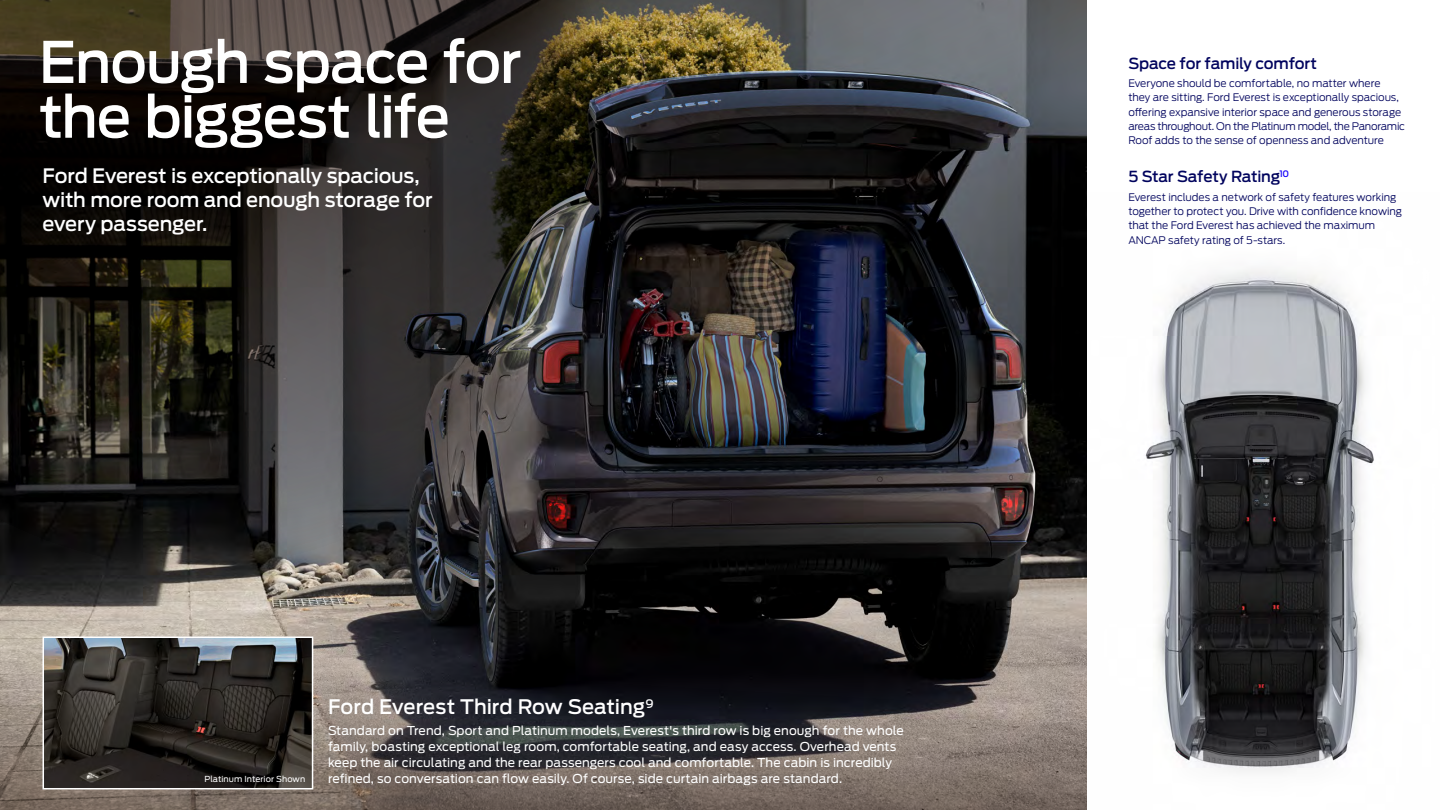
<style>
.page{position:relative;width:1440px;height:810px;background:#fff}
.page>*{position:absolute;margin:0;border:0;box-sizing:border-box;transform-origin:0 0}
.t1{font:500 56.93px/54.8px "Ford Antenna";letter-spacing:-.025em;color:#fff}
.t2{font:500 19.95px "Ford Antenna";color:#fff}
.t3{font:500 19.8px/23.9px "Ford Antenna";letter-spacing:-.01em;color:#fff}
.t4{font:500 15.15px "Ford Antenna";letter-spacing:-.01em;color:#00035d}
.t5{font:12.23px/16px "Ford Antenna";letter-spacing:.005em;color:#fff}
.t6{font:300 10.35px/14.2px "Ford Antenna";letter-spacing:-.01em;color:#00035d}
.t7{font:8.25px "Ford Antenna";letter-spacing:.005em;color:#fff}
</style>
<div class="page">
<img style="left:1086px;top:192px;width:288px;height:618px">
<img style="left:0;top:0;width:1086px;height:810px">
<img style="left:46px;top:640px;width:264px;height:146px">
<div style="left:43px;top:637px;width:270px;height:152px;border:2px solid #fff"></div>
<h1 class="t1" style="left:39px;top:29px;width:484px">Enough space for the biggest life</h1>
<h3 class="t3" style="left:43px;top:162px;width:392px">Ford Everest is exceptionally spacious, with more room and enough storage for every passenger.</h3>
<p class="t7" style="left:204px;top:772px;width:102px">Platinum Interior Shown</p>
<h2 class="t2" style="left:328px;top:690px;width:327px">Ford Everest Third Row Seating<sup>9</sup></h2>
<p class="t5" style="left:328px;top:721px;width:577px">Standard on Trend, Sport and Platinum models, Everest's third row is big enough for the whole family, boasting exceptional leg room, comfortable seating, and easy access. Overhead vents keep the air circulating and the rear passengers cool and comfortable. The cabin is incredibly refined, so conversation can flow easily. Of course, side curtain airbags are standard.</p>
<h3 class="t4" style="left:1128px;top:50px;width:190px">Space for family comfort</h3>
<p class="t6" style="left:1128px;top:75px;width:278px">Everyone should be comfortable, no matter where they are sitting. Ford Everest is exceptionally spacious, offering expansive interior space and generous storage areas throughout. On the Platinum model, the Panoramic Roof adds to the sense of openness and adventure</p>
<h3 class="t4" style="left:1128px;top:164px;width:162px">5 Star Safety Rating<sup>10</sup></h3>
<p class="t6" style="left:1128px;top:189px;width:275px">Everest includes a network of safety features working together to protect you. Drive with confidence knowing that the Ford Everest has achieved the maximum ANCAP safety rating of 5-stars.</p>
</div>
